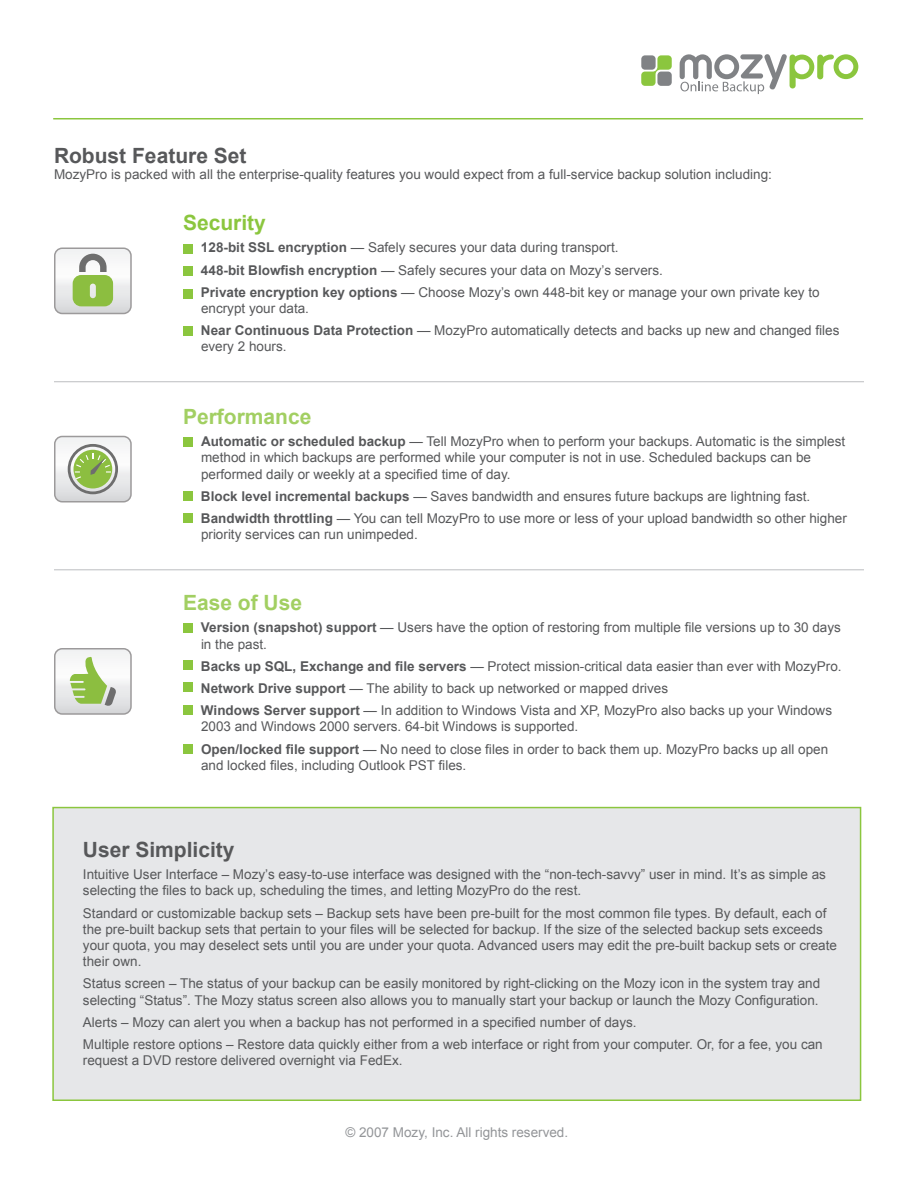
<style>
.page{position:relative;width:918px;height:1188px;background:#fff}
.page>*{position:absolute;margin:0;border:0;box-sizing:border-box;transform-origin:0 0}
.t1{font:700 21px "Arial";color:#57585a}
.t2{font:700 21px "Arial";color:#a2cf62}
.t3{font:700 21px "Arial";color:#8bc63e}
.t4{font:13.5px/16.2px "Arial";color:#57585a}
.t5{font:13.5px "Arial";color:#939598}
.s1{font-weight:700}
</style>
<div class="page">
<div style="left:183px;top:437px;width:9px;height:9px;background:#8bc63e"></div>
<div style="left:183px;top:326px;width:9px;height:9px;background:#8bc63e"></div>
<div style="left:183px;top:289px;width:9px;height:9px;background:#8bc63e"></div>
<div style="left:183px;top:266px;width:9px;height:9px;background:#8bc63e"></div>
<div style="left:183px;top:244px;width:9px;height:10px;background:#8bc63e"></div>
<div style="left:183px;top:491px;width:9px;height:9px;background:#8bc63e"></div>
<div style="left:183px;top:513px;width:9px;height:9px;background:#8bc63e"></div>
<div style="left:183px;top:623px;width:9px;height:9px;background:#8bc63e"></div>
<div style="left:183px;top:660px;width:9px;height:10px;background:#8bc63e"></div>
<div style="left:183px;top:683px;width:9px;height:9px;background:#8bc63e"></div>
<div style="left:183px;top:706px;width:9px;height:9px;background:#8bc63e"></div>
<div style="left:183px;top:744px;width:9px;height:9px;background:#8bc63e"></div>
<div style="left:54px;top:248px;width:78px;height:66px;border:2px solid #9c9a9b;border-radius:8px"></div>
<svg style="left:55px;top:248px;width:76px;height:66px"></svg>
<div style="left:54px;top:436px;width:78px;height:67px;border:2px solid #9c9a9b;border-radius:8px"></div>
<svg style="left:55px;top:436px;width:76px;height:66px"></svg>
<div style="left:54px;top:648px;width:78px;height:67px;border:2px solid #9c9a9b;border-radius:8px"></div>
<svg style="left:55px;top:649px;width:76px;height:65px"></svg>
<div style="left:52px;top:807px;width:809px;height:294px;background:#e6e7e9;border:2px solid #8bc63e"></div>
<hr style="left:53px;top:118px;width:810px;height:1px;background:#8bc63e">
<svg style="left:680px;top:54px;width:178px;height:40px"></svg>
<svg style="left:641px;top:55px;width:31px;height:31px"></svg>
<hr style="left:54px;top:381px;width:810px;height:1px;background:#bcbdc0">
<hr style="left:54px;top:569px;width:810px;height:1px;background:#bcbdc0">
<h1 class="t1" style="left:54px;top:144px;width:194px">Robust Feature Set</h1>
<p class="t4" style="left:54px;top:167px;width:720px">MozyPro is packed with all the enterprise-quality features you would expect from a full-service backup solution including:</p>
<h1 class="t3" style="left:183px;top:211px;width:84px">Security</h1>
<p class="t4" style="left:201px;top:237px;width:620px;line-height:22.2px"><span class="s1">128-bit SSL encryption</span> — Safely secures your data during transport.<br><span class="s1">448-bit Blowfish encryption</span> — Safely secures your data on Mozy’s servers.<br><span class="s1">Private encryption key options</span> — Choose Mozy’s own 448-bit key or manage your own private key to</p>
<p class="t4" style="left:201px;top:297px;width:640px;line-height:22.2px">encrypt your data.<br><span class="s1">Near Continuous Data Protection</span> — MozyPro automatically detects and backs up new and changed files</p>
<p class="t4" style="left:201px;top:339px;width:87px">every 2 hours.</p>
<h1 class="t2" style="left:183px;top:405px;width:130px">Performance</h1>
<p class="t4" style="left:201px;top:433px;width:646px"><span class="s1">Automatic or scheduled backup</span> — Tell MozyPro when to perform your backups. Automatic is the simplest method in which backups are performed while your computer is not in use. Scheduled backups can be performed daily or weekly at a specified time of day.</p>
<p class="t4" style="left:201px;top:485px;width:647px;line-height:22.2px"><span class="s1">Block level incremental backups</span> — Saves bandwidth and ensures future backups are lightning fast.<br><span class="s1">Bandwidth throttling</span> — You can tell MozyPro to use more or less of your upload bandwidth so other higher</p>
<p class="t4" style="left:201px;top:526px;width:218px">priority services can run unimpeded.</p>
<h1 class="t2" style="left:183px;top:591px;width:121px">Ease of Use</h1>
<p class="t4" style="left:201px;top:620px;width:641px"><span class="s1">Version (snapshot) support</span> — Users have the option of restoring from multiple file versions up to 30 days in the past.</p>
<p class="t4" style="left:201px;top:655px;width:642px;line-height:22.2px"><span class="s1">Backs up SQL, Exchange and file servers</span> — Protect mission-critical data easier than ever with MozyPro.<br><span class="s1">Network Drive support</span> — The ability to back up networked or mapped drives<br><span class="s1">Windows Server support</span> — In addition to Windows Vista and XP, MozyPro also backs up your Windows</p>
<p class="t4" style="left:201px;top:716px;width:629px;line-height:22.2px">2003 and Windows 2000 servers. 64-bit Windows is supported.<br><span class="s1">Open/locked file support</span> — No need to close files in order to back them up. MozyPro backs up all open</p>
<p class="t4" style="left:201px;top:757px;width:267px">and locked files, including Outlook PST files.</p>
<h1 class="t1" style="left:83px;top:838px;width:153px">User Simplicity</h1>
<p class="t4" style="left:83px;top:866px;width:745px">Intuitive User Interface – Mozy’s easy-to-use interface was designed with the “non-tech-savvy” user in mind. It’s as simple as selecting the files to back up, scheduling the times, and letting MozyPro do the rest.</p>
<p class="t4" style="left:83px;top:905px;width:756px">Standard or customizable backup sets – Backup sets have been pre-built for the most common file types. By default, each of the pre-built backup sets that pertain to your files will be selected for backup. If the size of the selected backup sets exceeds your quota, you may deselect sets until you are under your quota. Advanced users may edit the pre-built backup sets or create their own.</p>
<p class="t4" style="left:83px;top:976px;width:739px">Status screen – The status of your backup can be easily monitored by right-clicking on the Mozy icon in the system tray and selecting “Status”. The Mozy status screen also allows you to manually start your backup or launch the Mozy Configuration.</p>
<p class="t4" style="left:83px;top:1011px;width:741px;line-height:22.2px">Alerts – Mozy can alert you when a backup has not performed in a specified number of days.<br>Multiple restore options – Restore data quickly either from a web interface or right from your computer. Or, for a fee, you can</p>
<p class="t4" style="left:83px;top:1052px;width:321px">request a DVD restore delivered overnight via FedEx.</p>
<p class="t5" style="left:345px;top:1125px;width:224px">© 2007 Mozy, Inc. All rights reserved.</p>
</div>
